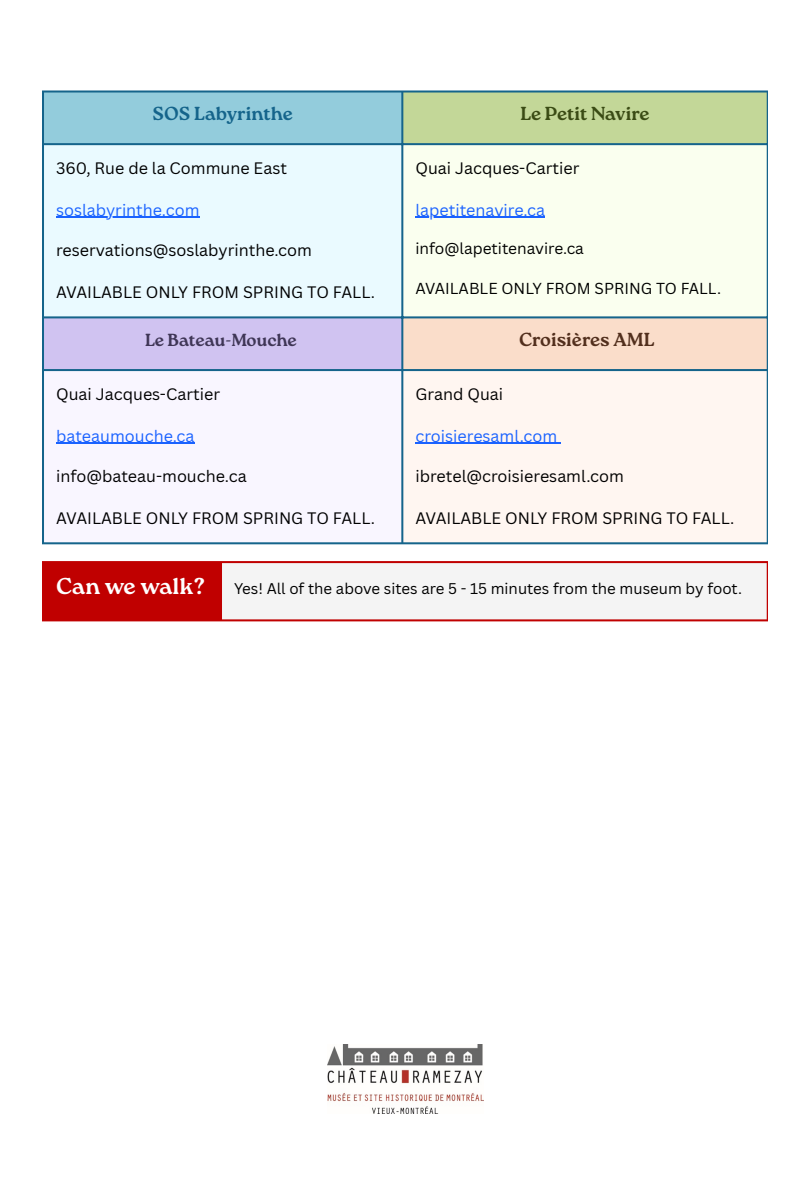
<style>
.page{position:relative;width:810px;height:1181px;background:#fff}
.page>*{position:absolute;margin:0;border:0;box-sizing:border-box;transform-origin:0 0}
.t1{font:700 22.8px "Roca One";color:#fff}
.t2{font:700 18.9px "Roca One";color:#15648b}
.t3{font:700 18.9px "Roca One";letter-spacing:-.005em;color:#3a4b14}
.t4{font:700 18.9px "Roca One";color:#522f1d}
.t5{font:700 17.55px "Roca One";letter-spacing:-.01em;color:#3f3656}
.t6{font:16.2px "Canva Sans";color:#000}
.t7{font:16.2px "Canva Sans";color:#1a62ff}
.t8{font:15.45px "Canva Sans";color:#000}
.t9{font:15px "Canva Sans";color:#000}
</style>
<div class="page">
<div style="left:43px;top:91px;width:360px;height:53px;background:#93ccdc"></div>
<div style="left:402px;top:91px;width:366px;height:53px;background:#c3d798"></div>
<div style="left:43px;top:144px;width:360px;height:174px;background:#eafaff"></div>
<div style="left:402px;top:144px;width:366px;height:174px;background:#faffef"></div>
<div style="left:43px;top:317px;width:360px;height:53px;background:#d0c3f1"></div>
<div style="left:402px;top:317px;width:366px;height:53px;background:#faddca"></div>
<div style="left:43px;top:370px;width:360px;height:173px;background:#f9f6ff"></div>
<div style="left:402px;top:370px;width:366px;height:173px;background:#fff6f1"></div>
<hr style="left:56px;top:217px;width:144px;height:1px;background:#1a62ff">
<hr style="left:415px;top:217px;width:130px;height:1px;background:#1a62ff">
<hr style="left:56px;top:443px;width:139px;height:1px;background:#1a62ff">
<hr style="left:415px;top:443px;width:146px;height:1px;background:#1a62ff">
<hr style="left:42px;top:92px;width:2px;height:450px;background:#15648b">
<hr style="left:401px;top:92px;width:2px;height:450px;background:#15648b">
<hr style="left:767px;top:92px;width:1px;height:450px;background:#15648b">
<hr style="left:42px;top:90px;width:726px;height:2px;background:#15648b">
<hr style="left:42px;top:143px;width:726px;height:2px;background:#15648b">
<hr style="left:42px;top:316px;width:726px;height:2px;background:#15648b">
<hr style="left:42px;top:369px;width:726px;height:2px;background:#15648b">
<hr style="left:42px;top:542px;width:726px;height:2px;background:#15648b">
<div style="left:43px;top:562px;width:178px;height:58px;background:#c00000"></div>
<div style="left:221px;top:562px;width:547px;height:58px;background:#f4f4f4"></div>
<hr style="left:42px;top:563px;width:2px;height:56px;background:#c00000">
<hr style="left:220px;top:563px;width:2px;height:56px;background:#c00000">
<hr style="left:767px;top:563px;width:1px;height:56px;background:#c00000">
<hr style="left:42px;top:561px;width:726px;height:2px;background:#c00000">
<hr style="left:42px;top:619px;width:726px;height:2px;background:#c00000">
<img style="left:328px;top:1044px;width:155px;height:69px">
<p class="t2" style="left:152px;top:102px;width:142px">SOS Labyrinthe</p>
<p class="t3" style="left:521px;top:102px;width:130px">Le Petit Navire</p>
<p class="t6" style="left:56px;top:157px;width:232px">360, Rue de la Commune East</p>
<p class="t7" style="left:56px;top:198px;width:145px">soslabyrinthe.com</p>
<p class="t6" style="left:56px;top:239px;width:257px">reservations@soslabyrinthe.com</p>
<p class="t6" style="left:56px;top:280px;width:321px">AVAILABLE ONLY FROM SPRING TO FALL.</p>
<p class="t6" style="left:415px;top:157px;width:166px">Quai Jacques-Cartier</p>
<h1 class="t7" style="left:415px;top:198px;width:131px">lapetitenavire.ca</h1>
<p class="t8" style="left:415px;top:238px;width:170px">info@lapetitenavire.ca</p>
<p class="t8" style="left:415px;top:277px;width:307px">AVAILABLE ONLY FROM SPRING TO FALL.</p>
<p class="t5" style="left:145px;top:329px;width:153px">Le Bateau-Mouche</p>
<p class="t4" style="left:519px;top:328px;width:137px">Croisières AML</p>
<p class="t6" style="left:56px;top:383px;width:166px">Quai Jacques-Cartier</p>
<p class="t7" style="left:56px;top:424px;width:140px">bateaumouche.ca</p>
<p class="t6" style="left:56px;top:465px;width:192px">info@bateau-mouche.ca</p>
<p class="t6" style="left:56px;top:506px;width:321px">AVAILABLE ONLY FROM SPRING TO FALL.</p>
<p class="t6" style="left:415px;top:383px;width:89px">Grand Quai</p>
<p class="t7" style="left:415px;top:424px;width:143px">croisieresaml.com</p>
<p class="t6" style="left:415px;top:465px;width:210px">ibretel@croisieresaml.com</p>
<p class="t6" style="left:415px;top:506px;width:321px">AVAILABLE ONLY FROM SPRING TO FALL.</p>
<p class="t1" style="left:56px;top:573px;width:150px">Can we walk?</p>
<p class="t9" style="left:234px;top:578px;width:510px">Yes! All of the above sites are 5 - 15 minutes from the museum by foot.</p>
</div>
